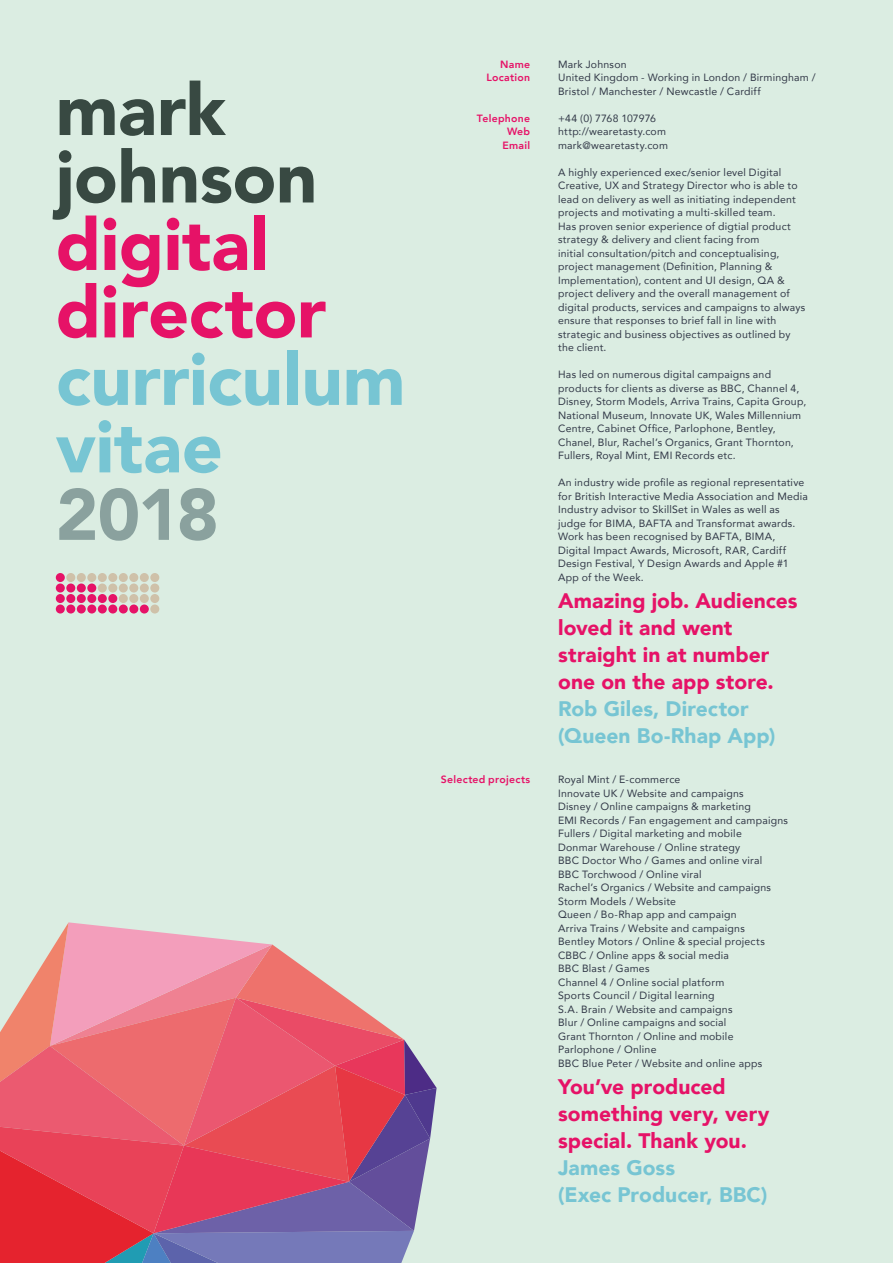
<style>
.page{position:relative;width:893px;height:1263px;background:#dbede2}
.page>*{position:absolute;margin:0;border:0;box-sizing:border-box;transform-origin:0 0}
.t1{font:900 72px/67.5px "Avenir";letter-spacing:-.005em;color:#e61267}
.t2{font:900 72px/67.5px "Avenir";color:#77c5d3}
.t3{font:900 72px/67.5px "Avenir";letter-spacing:-.005em;color:#384942}
.t4{font:900 72px "Avenir";color:#8aa19e}
.t5{font:900 21px/27px "Avenir";letter-spacing:.005em;color:#e61267}
.t6{font:900 21px/27px "Avenir";letter-spacing:.005em;color:#77c5d3}
.t7{font:10.5px/13.5px "Avenir";letter-spacing:.02em;color:#313847}
.t8{font:800 10.5px/13.5px "Avenir";letter-spacing:.025em;color:#e61267;text-align:right}
</style>
<div class="page">
<svg style="left:0;top:922px;width:437px;height:341px;background:#d47286"></svg>
<div style="left:56px;top:573px;width:9px;height:9px;background:#e61267;border-radius:50%"></div>
<div style="left:66px;top:573px;width:9px;height:9px;background:#cfc1a9;border-radius:50%"></div>
<div style="left:77px;top:573px;width:9px;height:9px;background:#cfc1a9;border-radius:50%"></div>
<div style="left:87px;top:573px;width:9px;height:9px;background:#cfc1a9;border-radius:50%"></div>
<div style="left:98px;top:573px;width:9px;height:9px;background:#cfc1a9;border-radius:50%"></div>
<div style="left:108px;top:573px;width:9px;height:9px;background:#cfc1a9;border-radius:50%"></div>
<div style="left:119px;top:573px;width:9px;height:9px;background:#cfc1a9;border-radius:50%"></div>
<div style="left:129px;top:573px;width:9px;height:9px;background:#cfc1a9;border-radius:50%"></div>
<div style="left:140px;top:573px;width:9px;height:9px;background:#cfc1a9;border-radius:50%"></div>
<div style="left:150px;top:573px;width:9px;height:9px;background:#cfc1a9;border-radius:50%"></div>
<div style="left:56px;top:583px;width:9px;height:9px;background:#e61267;border-radius:50%"></div>
<div style="left:66px;top:583px;width:9px;height:9px;background:#e61267;border-radius:50%"></div>
<div style="left:77px;top:583px;width:9px;height:9px;background:#e61267;border-radius:50%"></div>
<div style="left:87px;top:583px;width:9px;height:9px;background:#e61267;border-radius:50%"></div>
<div style="left:98px;top:583px;width:9px;height:9px;background:#cfc1a9;border-radius:50%"></div>
<div style="left:108px;top:583px;width:9px;height:9px;background:#cfc1a9;border-radius:50%"></div>
<div style="left:119px;top:583px;width:9px;height:9px;background:#cfc1a9;border-radius:50%"></div>
<div style="left:129px;top:583px;width:9px;height:9px;background:#cfc1a9;border-radius:50%"></div>
<div style="left:140px;top:583px;width:9px;height:9px;background:#cfc1a9;border-radius:50%"></div>
<div style="left:150px;top:583px;width:9px;height:9px;background:#cfc1a9;border-radius:50%"></div>
<div style="left:56px;top:594px;width:9px;height:9px;background:#e61267;border-radius:50%"></div>
<div style="left:66px;top:594px;width:9px;height:9px;background:#e61267;border-radius:50%"></div>
<div style="left:77px;top:594px;width:9px;height:9px;background:#e61267;border-radius:50%"></div>
<div style="left:87px;top:594px;width:9px;height:9px;background:#e61267;border-radius:50%"></div>
<div style="left:98px;top:594px;width:9px;height:9px;background:#e61267;border-radius:50%"></div>
<div style="left:108px;top:594px;width:9px;height:9px;background:#e61267;border-radius:50%"></div>
<div style="left:119px;top:594px;width:9px;height:9px;background:#cfc1a9;border-radius:50%"></div>
<div style="left:129px;top:594px;width:9px;height:9px;background:#cfc1a9;border-radius:50%"></div>
<div style="left:140px;top:594px;width:9px;height:9px;background:#cfc1a9;border-radius:50%"></div>
<div style="left:150px;top:594px;width:9px;height:9px;background:#cfc1a9;border-radius:50%"></div>
<div style="left:56px;top:604px;width:9px;height:9px;background:#e61267;border-radius:50%"></div>
<div style="left:66px;top:604px;width:9px;height:9px;background:#e61267;border-radius:50%"></div>
<div style="left:77px;top:604px;width:9px;height:9px;background:#e61267;border-radius:50%"></div>
<div style="left:87px;top:604px;width:9px;height:9px;background:#e61267;border-radius:50%"></div>
<div style="left:98px;top:604px;width:9px;height:9px;background:#e61267;border-radius:50%"></div>
<div style="left:108px;top:604px;width:9px;height:9px;background:#e61267;border-radius:50%"></div>
<div style="left:119px;top:604px;width:9px;height:9px;background:#e61267;border-radius:50%"></div>
<div style="left:129px;top:604px;width:9px;height:9px;background:#e61267;border-radius:50%"></div>
<div style="left:140px;top:604px;width:9px;height:9px;background:#e61267;border-radius:50%"></div>
<div style="left:150px;top:604px;width:9px;height:9px;background:#cfc1a9;border-radius:50%"></div>
<h1 class="t3" style="left:56px;top:74px;width:263px">mark johnson</h1>
<h1 class="t1" style="left:56px;top:209px;width:272px">digital director</h1>
<h1 class="t2" style="left:56px;top:344px;width:351px">curriculum vitae</h1>
<h1 class="t4" style="left:56px;top:453px;width:165px">2018</h1>
<p class="t8" style="left:486px;top:57px;width:45px">Name<br>Location</p>
<p class="t8" style="left:477px;top:111px;width:55px">Telephone<br>Web<br>Email</p>
<p class="t8" style="left:441px;top:773px;width:91px">Selected projects</p>
<p class="t7" style="left:558px;top:57px;width:259px">Mark Johnson<br>United Kingdom - Working in London / Birmingham /<br>Bristol / Manchester / Newcastle / Cardiff</p>
<p class="t7" style="left:558px;top:111px;width:111px">+44 (0) 7768 107976 http://wearetasty.com mark@wearetasty.com</p>
<p class="t7" style="left:558px;top:165px;width:249px">A highly experienced exec/senior level Digital Creative, UX and Strategy Director who is able to lead on delivery as well as initiating independent projects and motivating a multi-skilled team.<br>Has proven senior experience of digtial product strategy &amp; delivery and client facing from<br>initial consultation/pitch and conceptualising, project management (Definition, Planning &amp; Implementation), content and UI design, QA &amp; project delivery and the overall management of digital products, services and campaigns to always ensure that responses to brief fall in line with strategic and business objectives as outlined by the client.</p>
<p class="t7" style="left:558px;top:367px;width:250px">Has led on numerous digital campaigns and products for clients as diverse as BBC, Channel 4, Disney, Storm Models, Arriva Trains, Capita Group, National Museum, Innovate UK, Wales Millennium Centre, Cabinet Office, Parlophone, Bentley, Chanel, Blur, Rachel’s Organics, Grant Thornton, Fullers, Royal Mint, EMI Records etc.</p>
<p class="t7" style="left:558px;top:475px;width:251px">An industry wide profile as regional representative for British Interactive Media Association and Media Industry advisor to SkillSet in Wales as well as judge for BIMA, BAFTA and Transformat awards.<br>Work has been recognised by BAFTA, BIMA, Digital Impact Awards, Microsoft, RAR, Cardiff Design Festival, Y Design Awards and Apple #1<br>App of the Week.</p>
<h2 class="t5" style="left:558px;top:586px;width:241px">Amazing job. Audiences loved it and went straight in at number one on the app store.</h2>
<h2 class="t6" style="left:558px;top:694px;width:219px">Rob Giles, Director (Queen Bo-Rhap App)</h2>
<p class="t7" style="left:558px;top:772px;width:231px">Royal Mint / E-commerce<br>Innovate UK / Website and campaigns<br>Disney / Online campaigns &amp; marketing<br>EMI Records / Fan engagement and campaigns Fullers / Digital marketing and mobile<br>Donmar Warehouse / Online strategy<br>BBC Doctor Who / Games and online viral<br>BBC Torchwood / Online viral<br>Rachel’s Organics / Website and campaigns Storm Models / Website<br>Queen / Bo-Rhap app and campaign<br>Arriva Trains / Website and campaigns<br>Bentley Motors / Online &amp; special projects CBBC / Online apps &amp; social media<br>BBC Blast / Games<br>Channel 4 / Online social platform<br>Sports Council / Digital learning<br>S.A. Brain / Website and campaigns<br>Blur / Online campaigns and social<br>Grant Thornton / Online and mobile Parlophone / Online<br>BBC Blue Peter / Website and online apps</p>
<h2 class="t5" style="left:558px;top:1072px;width:213px">You’ve produced something very, very special. Thank you.</h2>
<h2 class="t6" style="left:558px;top:1153px;width:211px">James Goss<br>(Exec Producer, BBC)</h2>
</div>
